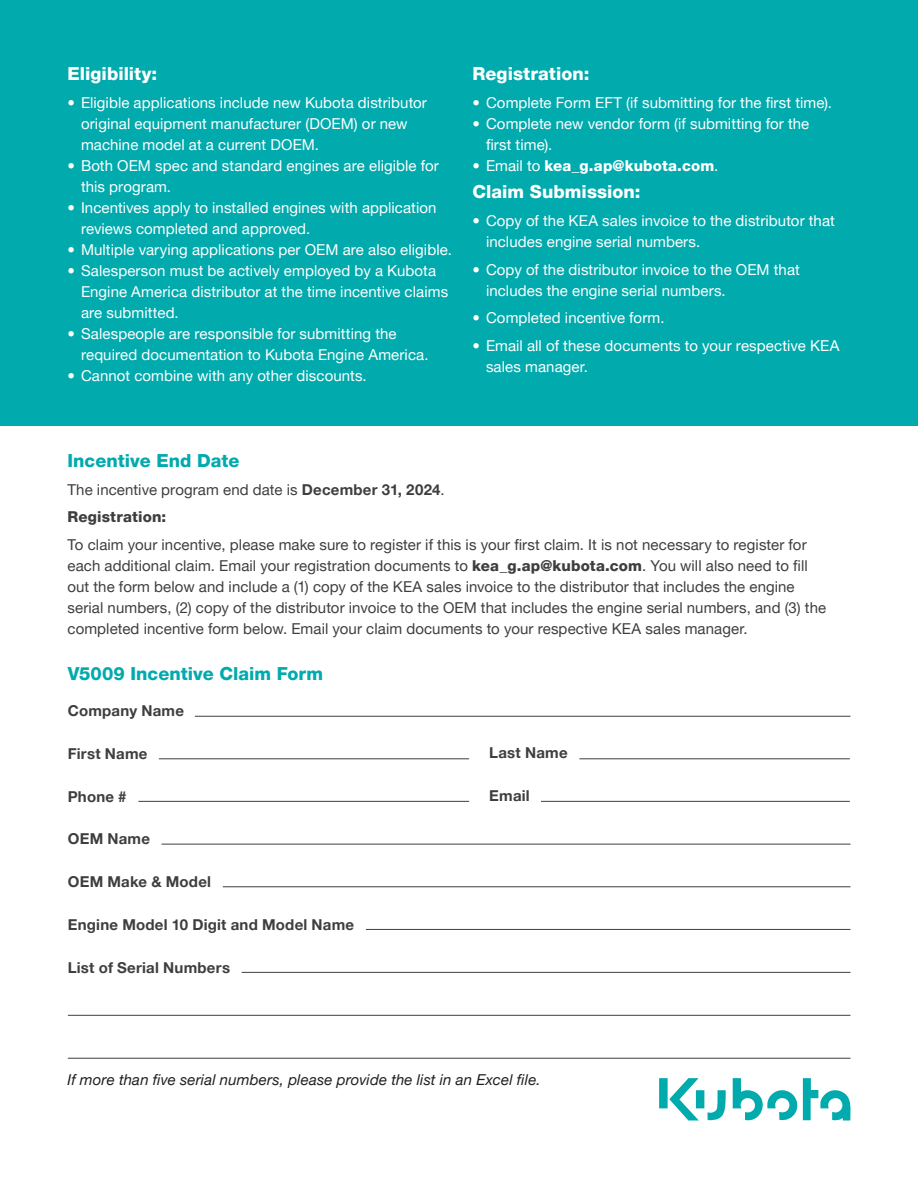
<style>
.page{position:relative;width:918px;height:1188px;background:#fff}
.page>*{position:absolute;margin:0;border:0;box-sizing:border-box;transform-origin:0 0}
.t1{font:800 18px "Helvetica Neue LT Pro";letter-spacing:.005em;color:#fff}
.t2{font:800 18px "Helvetica Neue LT Pro";color:#00aaad}
.t3{font:15px/21px "Helvetica Neue LT Pro";letter-spacing:.005em;color:#fff}
.t4{font:15px/21px "Helvetica Neue LT Pro";letter-spacing:.005em;color:#3e3e3f}
.t5{font:700 15px "Helvetica Neue LT Pro";letter-spacing:.015em;color:#3e3e3f}
.t6{font:italic 15px "Helvetica Neue LT Pro";letter-spacing:.01em;color:#231f20}
.t7{font:800 15px "Helvetica Neue LT Pro";letter-spacing:.01em;color:#fff}
.s1{font-weight:400}
.s2{font-weight:700}
.s3{font-weight:800}
</style>
<div class="page">
<div style="left:0;top:0;width:918px;height:426px;background:#00aaad"></div>
<svg style="left:659px;top:1078px;width:191px;height:42px"></svg>
<hr style="left:195px;top:716px;width:656px;height:1px;background:#3e3e3f">
<hr style="left:159px;top:758px;width:310px;height:1px;background:#3e3e3f">
<hr style="left:138px;top:801px;width:331px;height:1px;background:#3e3e3f">
<hr style="left:162px;top:844px;width:688px;height:1px;background:#3e3e3f">
<hr style="left:223px;top:886px;width:627px;height:1px;background:#3e3e3f">
<hr style="left:366px;top:929px;width:484px;height:1px;background:#3e3e3f">
<hr style="left:242px;top:972px;width:608px;height:1px;background:#3e3e3f">
<hr style="left:68px;top:1015px;width:782px;height:1px;background:#3e3e3f">
<hr style="left:68px;top:1058px;width:782px;height:1px;background:#3e3e3f">
<hr style="left:579px;top:758px;width:271px;height:1px;background:#3e3e3f">
<hr style="left:541px;top:801px;width:309px;height:1px;background:#3e3e3f">
<p class="t1" style="left:68px;top:63px;width:91px">Eligibility:</p>
<p class="t3" style="left:81px;top:92px;width:347px;text-indent:-14px">• Eligible applications include new Kubota distributor original equipment manufacturer (DOEM) or new machine model at a current DOEM.</p>
<p class="t3" style="left:81px;top:155px;width:359px;text-indent:-14px">• Both OEM spec and standard engines are eligible for this program.</p>
<p class="t3" style="left:81px;top:197px;width:357px;text-indent:-14px">• Incentives apply to installed engines with application reviews completed and approved.</p>
<p class="t3" style="left:68px;top:239px;width:386px">• Multiple varying applications per OEM are also eligible.</p>
<p class="t3" style="left:81px;top:260px;width:369px;text-indent:-14px">• Salesperson must be actively employed by a Kubota<br>Engine America distributor at the time incentive claims are submitted.</p>
<p class="t3" style="left:81px;top:323px;width:349px;text-indent:-14px">• Salespeople are responsible for submitting the required documentation to Kubota Engine America.</p>
<p class="t3" style="left:68px;top:365px;width:301px">• Cannot combine with any other discounts.</p>
<p class="t1" style="left:472px;top:63px;width:118px">Registration:</p>
<p class="t3" style="left:472px;top:92px;width:361px">• Complete Form EFT (if submitting for the first time).</p>
<p class="t3" style="left:486px;top:113px;width:325px;text-indent:-14px">• Complete new vendor form (if submitting for the first time).</p>
<p class="t7" style="left:472px;top:157px;width:247px"><span class="s1">• Email to</span> kea_g.ap@kubota.com<span class="s1">.</span></p>
<p class="t1" style="left:472px;top:181px;width:170px">Claim Submission:</p>
<p class="t3" style="left:486px;top:210px;width:350px;text-indent:-14px">• Copy of the KEA sales invoice to the distributor that includes engine serial numbers.</p>
<p class="t3" style="left:486px;top:258px;width:315px;text-indent:-14px">• Copy of the distributor invoice to the OEM that includes the engine serial numbers.</p>
<p class="t3" style="left:472px;top:307px;width:194px">• Completed incentive form.</p>
<p class="t3" style="left:486px;top:335px;width:355px;text-indent:-14px">• Email all of these documents to your respective KEA sales manager.</p>
<p class="t2" style="left:68px;top:450px;width:174px">Incentive End Date</p>
<p class="t4" style="left:68px;top:476px;width:379px;line-height:27px">The incentive program end date is <span class="s2">December 31, 2024</span>.<br><span class="s3">Registration:</span></p>
<p class="t4" style="left:68px;top:534px;width:760px">To claim your incentive, please make sure to register if this is your first claim. It is not necessary to register for each additional claim. Email your registration documents to <span class="s3">kea_g.ap@kubota.com</span>. You will also need to fill out the form below and include a (1) copy of the KEA sales invoice to the distributor that includes the engine serial numbers, (2) copy of the distributor invoice to the OEM that includes the engine serial numbers, and (3) the completed incentive form below. Email your claim documents to your respective KEA sales manager.</p>
<p class="t2" style="left:68px;top:663px;width:257px">V5009 Incentive Claim Form</p>
<p class="t5" style="left:68px;top:702px;width:118px">Company Name</p>
<p class="t5" style="left:68px;top:744px;width:81px">First Name</p>
<p class="t5" style="left:68px;top:787px;width:60px">Phone #</p>
<p class="t5" style="left:68px;top:830px;width:84px">OEM Name</p>
<p class="t5" style="left:68px;top:873px;width:145px">OEM Make &amp; Model</p>
<p class="t5" style="left:68px;top:915px;width:288px">Engine Model 10 Digit and Model Name</p>
<p class="t5" style="left:68px;top:958px;width:164px">List of Serial Numbers</p>
<p class="t5" style="left:489px;top:744px;width:80px">Last Name</p>
<p class="t5" style="left:489px;top:786px;width:42px">Email</p>
<p class="t6" style="left:68px;top:1070px;width:475px">If more than five serial numbers, please provide the list in an Excel file.</p>
</div>
